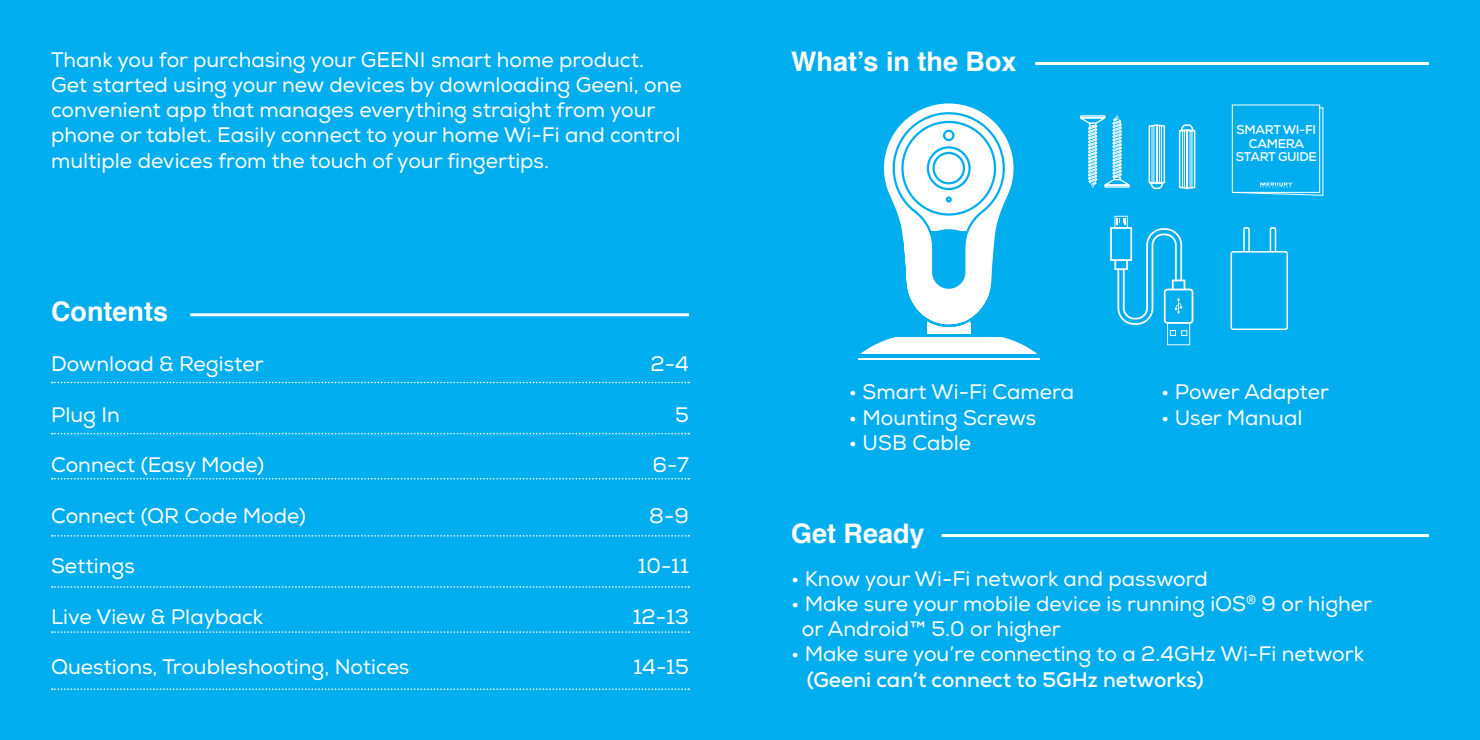
<style>
.page{position:relative;width:1480px;height:740px;background:#fff}
.page>*{position:absolute;margin:0;border:0;box-sizing:border-box;transform-origin:0 0}
.t1{font:700 27px "Helvetica";color:#fff}
.t2{font:21px/25.2px "Nexa";color:#fff}
.t3{font:700 21px "Nexa";color:#fff}
.t4{font:700 12.6px/13.5px "Nexa";letter-spacing:-.025em;color:#fff;text-align:center}
</style>
<div class="page">
<div style="left:0;top:0;width:740px;height:740px;background:#00aeef"></div>
<div style="left:740px;top:0;width:740px;height:740px;background:#00aeef"></div>
<hr style="left:1035px;top:62px;width:394px;height:3px;background:#fff">
<hr style="left:941px;top:534px;width:488px;height:3px;background:#fff">
<hr style="left:190px;top:313px;width:499px;height:3px;background:#fff">
<svg style="left:1231px;top:107px;width:92px;height:89px"></svg>
<svg style="left:52px;top:586px;width:637px;height:2px"></svg>
<svg style="left:52px;top:631px;width:637px;height:2px"></svg>
<svg style="left:52px;top:688px;width:637px;height:2px"></svg>
<svg style="left:52px;top:535px;width:637px;height:2px"></svg>
<svg style="left:52px;top:478px;width:637px;height:1px"></svg>
<svg style="left:52px;top:433px;width:637px;height:1px"></svg>
<svg style="left:52px;top:382px;width:637px;height:1px"></svg>
<svg style="left:1110px;top:216px;width:83px;height:129px"></svg>
<svg style="left:1080px;top:115px;width:50px;height:72px"></svg>
<svg style="left:1148px;top:124px;width:18px;height:65px"></svg>
<svg style="left:1178px;top:124px;width:18px;height:65px"></svg>
<svg style="left:858px;top:103px;width:182px;height:257px"></svg>
<svg style="left:923px;top:226px;width:51px;height:64px"></svg>
<svg style="left:1230px;top:227px;width:58px;height:104px"></svg>
<p class="t2" style="left:51px;top:47px;width:632px">Thank you for purchasing your GEENI smart home product.<br>Get started using your new devices by downloading Geeni, one convenient app that manages everything straight from your phone or tablet. Easily connect to your home Wi-Fi and control multiple devices from the touch of your fingertips.</p>
<p class="t1" style="left:51px;top:290px;width:118px">Contents</p>
<p class="t2" style="left:51px;top:352px;width:214px">Download &amp; Register</p>
<p class="t2" style="left:650px;top:352px;width:40px">2-4</p>
<p class="t2" style="left:51px;top:402px;width:70px">Plug In</p>
<p class="t2" style="left:675px;top:402px;width:15px">5</p>
<p class="t2" style="left:51px;top:453px;width:215px">Connect (Easy Mode)</p>
<p class="t2" style="left:653px;top:453px;width:38px">6-7</p>
<p class="t2" style="left:51px;top:503px;width:256px">Connect (QR Code Mode)</p>
<p class="t2" style="left:649px;top:503px;width:41px">8-9</p>
<p class="t2" style="left:51px;top:554px;width:85px">Settings</p>
<p class="t2" style="left:638px;top:554px;width:53px">10-11</p>
<p class="t2" style="left:51px;top:604px;width:214px">Live View &amp; Playback</p>
<p class="t2" style="left:633px;top:604px;width:58px">12-13</p>
<p class="t2" style="left:51px;top:654px;width:360px">Questions, Troubleshooting, Notices</p>
<p class="t2" style="left:633px;top:654px;width:57px">14-15</p>
<p class="t1" style="left:791px;top:40px;width:227px">What’s in the Box</p>
<p class="t2" style="left:849px;top:380px;width:227px">• Smart Wi-Fi Camera</p>
<p class="t2" style="left:849px;top:405px;width:189px">• Mounting Screws</p>
<p class="t2" style="left:849px;top:430px;width:124px">• USB Cable</p>
<p class="t1" style="left:791px;top:512px;width:135px">Get Ready</p>
<p class="t4" style="left:1236px;top:123px;width:83px">SMART WI-FI<br>CAMERA<br>START GUIDE</p>
<p class="t2" style="left:1161px;top:380px;width:169px">• Power Adapter</p>
<p class="t2" style="left:1161px;top:405px;width:143px">• User Manual</p>
<p class="t2" style="left:791px;top:566px;width:418px">• Know your Wi-Fi network and password</p>
<p class="t2" style="left:802px;top:591px;width:572px;text-indent:-11px">• Make sure your mobile device is running iOS<sup>®</sup> 9 or higher or Android™ 5.0 or higher</p>
<p class="t2" style="left:791px;top:642px;width:575px">• Make sure you’re connecting to a 2.4GHz Wi-Fi network</p>
<p class="t3" style="left:807px;top:666px;width:398px">(Geeni can’t connect to 5GHz networks)</p>
</div>
